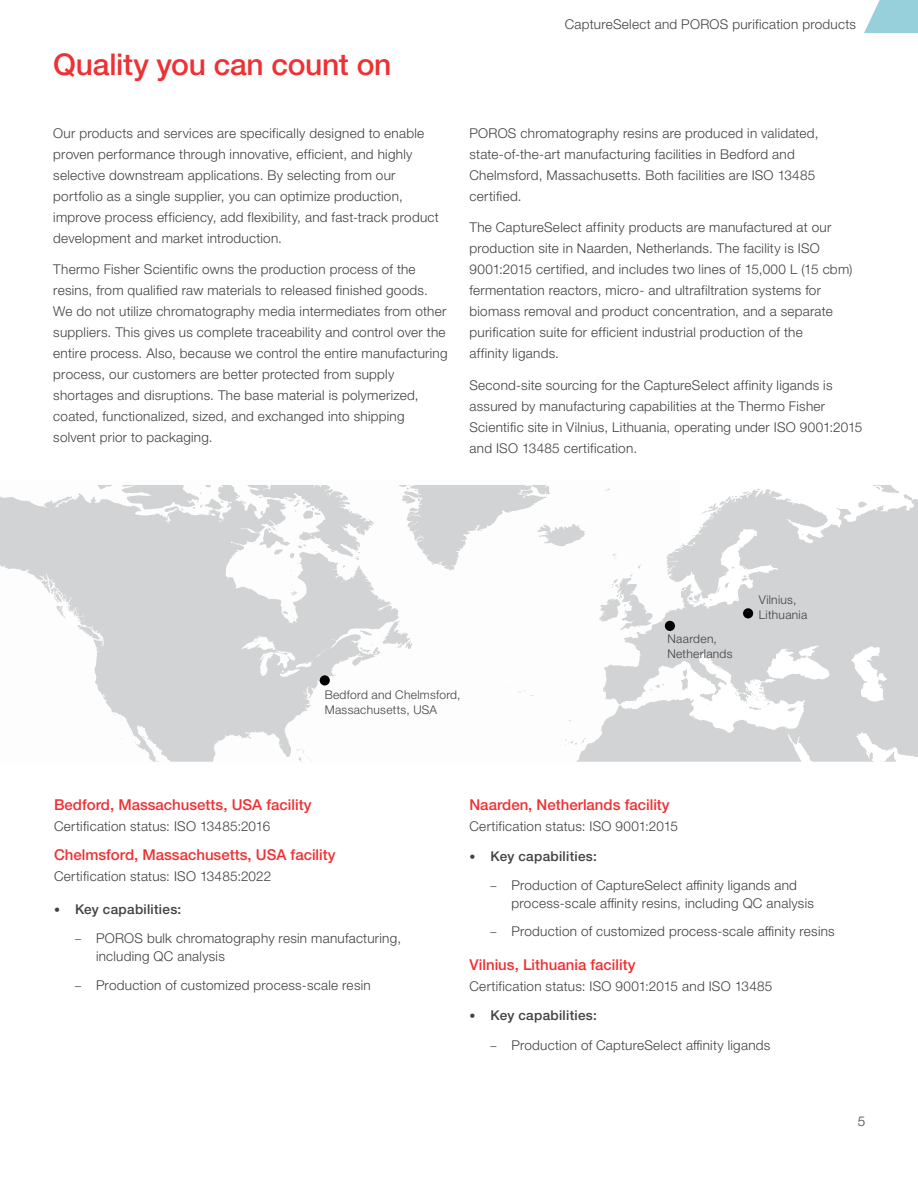
<style>
.page{position:relative;width:918px;height:1188px;background:#fff}
.page>*{position:absolute;margin:0;border:0;box-sizing:border-box;transform-origin:0 0}
.t1{font:500 30px "Helvetica Neue LTW1 G";letter-spacing:-.01em;color:#ee3134}
.t2{font:500 15px "Helvetica Neue LTW1 G";color:#ee3134}
.t3{font:300 13.5px/21px "Helvetica Neue LTW1 G";letter-spacing:.02em;color:#414042}
.t4{font:500 13.5px "Helvetica Neue LTW1 G";letter-spacing:.02em;color:#414042}
.t5{font:300 12px/15px "Helvetica Neue LTW1 G";letter-spacing:.025em;color:#414042}
.s1{font-size:12px}
</style>
<div class="page">
<svg style="left:864px;top:0;width:54px;height:33px;background:#a6d6e0"></svg>
<svg style="left:0;top:485px;width:918px;height:277px"></svg>
<div style="left:665px;top:621px;width:10px;height:10px;background:#000;border-radius:50%"></div>
<div style="left:320px;top:675px;width:10px;height:11px;background:#000;border-radius:50%"></div>
<div style="left:743px;top:608px;width:10px;height:10px;background:#000;border-radius:50%"></div>
<h1 class="t1" style="left:53px;top:47px;width:340px">Quality you can count on</h1>
<p class="t3" style="left:53px;top:122px;width:387px">Our products and services are specifically designed to enable proven performance through innovative, efficient, and highly selective downstream applications. By selecting from our portfolio as a single supplier, you can optimize production, improve process efficiency, add flexibility, and fast-track product development and market introduction.</p>
<p class="t3" style="left:53px;top:259px;width:396px">Thermo Fisher Scientific owns the production process of the resins, from qualified raw materials to released finished goods.<br>We do not utilize chromatography media intermediates from other suppliers. This gives us complete traceability and control over the entire process. Also, because we control the entire manufacturing process, our customers are better protected from supply shortages and disruptions. The base material is polymerized, coated, functionalized, sized, and exchanged into shipping solvent prior to packaging.</p>
<p class="t3" style="left:565px;top:14px;width:293px">CaptureSelect and POROS purification products</p>
<p class="t3" style="left:470px;top:122px;width:350px">POROS chromatography resins are produced in validated, state-of-the-art manufacturing facilities in Bedford and Chelmsford, Massachusetts. Both facilities are ISO 13485 certified.</p>
<p class="t3" style="left:470px;top:217px;width:384px">The CaptureSelect affinity products are manufactured at our production site in Naarden, Netherlands. The facility is ISO 9001:2015 certified, and includes two lines of 15,000 L (15 cbm) fermentation reactors, micro- and ultrafiltration systems for biomass removal and product concentration, and a separate purification suite for efficient industrial production of the<br>affinity ligands.</p>
<p class="t3" style="left:470px;top:375px;width:394px">Second-site sourcing for the CaptureSelect affinity ligands is assured by manufacturing capabilities at the Thermo Fisher Scientific site in Vilnius, Lithuania, operating under ISO 9001:2015 and ISO 13485 certification.</p>
<p class="t5" style="left:325px;top:687px;width:137px">Bedford and Chelmsford,<br>Massachusetts, USA</p>
<p class="t5" style="left:667px;top:631px;width:67px">Naarden,<br>Netherlands</p>
<p class="t5" style="left:759px;top:592px;width:50px">Vilnius,<br>Lithuania</p>
<p class="t2" style="left:54px;top:796px;width:259px">Bedford, Massachusetts, USA facility</p>
<p class="t3" style="left:54px;top:816px;width:218px">Certification status: ISO 13485:2016</p>
<p class="t2" style="left:54px;top:846px;width:283px">Chelmsford, Massachusetts, USA facility</p>
<p class="t3" style="left:54px;top:866px;width:219px">Certification status: ISO 13485:2022</p>
<p class="t4" style="left:54px;top:901px;width:129px"><span class="s1">•</span> Key capabilities:</p>
<p class="t3" style="left:96px;top:929px;width:307px;line-height:18px;text-indent:-21px"><span class="s1">–</span> POROS bulk chromatography resin manufacturing, including QC analysis</p>
<p class="t3" style="left:75px;top:974px;width:297px"><span class="s1">–</span> Production of customized process-scale resin</p>
<p class="t2" style="left:470px;top:796px;width:202px">Naarden, Netherlands facility</p>
<p class="t3" style="left:470px;top:816px;width:210px">Certification status: ISO 9001:2015</p>
<p class="t4" style="left:470px;top:848px;width:129px"><span class="s1">•</span> Key capabilities:</p>
<p class="t3" style="left:512px;top:876px;width:304px;line-height:18px;text-indent:-21px"><span class="s1">–</span> Production of CaptureSelect affinity ligands and process-scale affinity resins, including QC analysis</p>
<p class="t3" style="left:490px;top:921px;width:346px"><span class="s1">–</span> Production of customized process-scale affinity resins</p>
<p class="t2" style="left:470px;top:956px;width:168px">Vilnius, Lithuania facility</p>
<p class="t3" style="left:470px;top:976px;width:304px">Certification status: ISO 9001:2015 and ISO 13485</p>
<p class="t4" style="left:470px;top:1008px;width:129px"><span class="s1">•</span> Key capabilities:</p>
<p class="t3" style="left:490px;top:1034px;width:281px"><span class="s1">–</span> Production of CaptureSelect affinity ligands</p>
<p class="t3" style="left:858px;top:1110px;width:9px">5</p>
</div>
